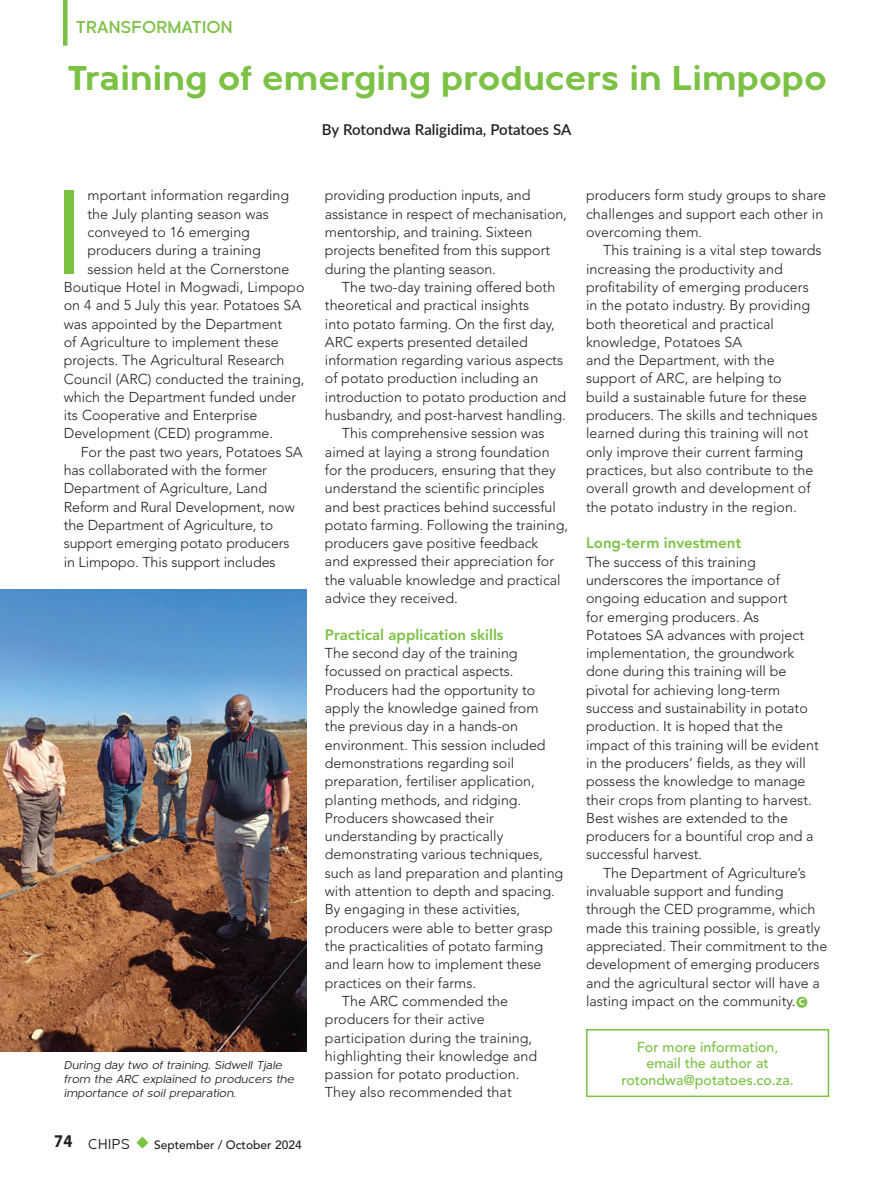
<style>
.page{position:relative;width:893px;height:1191px;background:#fff}
.page>*{position:absolute;margin:0;border:0;box-sizing:border-box;transform-origin:0 0}
.t1{font:117.6px "Avenir LT Std";color:#7bc144}
.t2{font:700 36px "Metrisch";color:#7bc144}
.t3{font:500 18px "Metrisch";letter-spacing:.005em;color:#7bc144}
.t4{font:700 18px "Myriad Pro";color:#231f20;scale:.9 1}
.t5{font:800 15px "Avenir LT Std";color:#7bc144}
.t6{font:600 15px "Lato";color:#231f20}
.t7{font:15px "Metrisch";letter-spacing:.035em;color:#231f20}
.t8{font:300 14.25px/18.3px "Avenir LT Std";color:#231f20}
.t9{font:500 14.25px/16.5px "Avenir LT Std";color:#7bc144;text-align:center}
.t10{font:italic 12px/14.4px "Metrisch";letter-spacing:.005em;color:#231f20}
.t11{font:500 12px "Avenir LT Std";color:#231f20}
.t12{font:700 9px "Balloon";color:#fff}
</style>
<div class="page">
<svg style="left:136px;top:1136px;width:12px;height:12px"></svg>
<div style="left:63px;top:0;width:5px;height:46px;background:#7bc144"></div>
<div style="left:586px;top:1029px;width:243px;height:68px;border:2px solid #7bc144"></div>
<img style="left:0;top:589px;width:307px;height:462px">
<div style="left:796px;top:996px;width:11px;height:11px;background:#7bc144;border-radius:50%"></div>
<p class="t3" style="left:76px;top:17px;width:158px">TRANSFORMATION</p>
<h2 class="t2" style="left:67px;top:58px;width:761px">Training of emerging producers in Limpopo</h2>
<p class="t6" style="left:322px;top:118px;width:251px">By Rotondwa Raligidima, Potatoes SA</p>
<h1 class="t1" style="left:53px;top:164px;width:32px">I</h1>
<p class="t8" style="left:88px;top:186px;width:203px">mportant information regarding</p>
<p class="t8" style="left:88px;top:205px;width:183px">the July planting season was</p>
<p class="t8" style="left:88px;top:223px;width:164px">conveyed to 16 emerging</p>
<p class="t8" style="left:88px;top:241px;width:175px">producers during a training</p>
<p class="t8" style="left:88px;top:260px;width:203px">session held at the Cornerstone</p>
<p class="t8" style="left:64px;top:278px;width:242px">Boutique Hotel in Mogwadi, Limpopo</p>
<p class="t8" style="left:64px;top:296px;width:239px">on 4 and 5 July this year. Potatoes SA</p>
<p class="t8" style="left:64px;top:314px;width:220px">was appointed by the Department</p>
<p class="t8" style="left:64px;top:333px;width:217px">of Agriculture to implement these</p>
<p class="t8" style="left:64px;top:351px;width:222px">projects. The Agricultural Research</p>
<p class="t8" style="left:64px;top:369px;width:242px">Council (ARC) conducted the training,</p>
<p class="t8" style="left:64px;top:388px;width:234px">which the Department funded under</p>
<p class="t8" style="left:64px;top:406px;width:195px">its Cooperative and Enterprise</p>
<p class="t8" style="left:64px;top:424px;width:211px">Development (CED) programme.</p>
<p class="t8" style="left:81px;top:443px;width:223px">For the past two years, Potatoes SA</p>
<p class="t8" style="left:64px;top:461px;width:205px">has collaborated with the former</p>
<p class="t8" style="left:64px;top:479px;width:205px">Department of Agriculture, Land</p>
<p class="t8" style="left:64px;top:497px;width:232px">Reform and Rural Development, now</p>
<p class="t8" style="left:64px;top:516px;width:211px">the Department of Agriculture, to</p>
<p class="t8" style="left:64px;top:534px;width:227px">support emerging potato producers</p>
<p class="t8" style="left:64px;top:552px;width:213px">in Limpopo. This support includes</p>
<p class="t10" style="left:64px;top:1057px;width:231px">During day two of training, Sidwell Tjale from the ARC explained to producers the importance of soil preparation.</p>
<p class="t4" style="left:54px;top:1129px;width:22px">74</p>
<p class="t7" style="left:88px;top:1135px;width:43px">CHIPS</p>
<p class="t11" style="left:154px;top:1137px;width:149px">September / October 2024</p>
<p class="t8" style="left:325px;top:186px;width:244px">providing production inputs, and assistance in respect of mechanisation, mentorship, and training. Sixteen projects benefited from this support during the planting season.</p>
<p class="t8" style="left:342px;top:278px;width:215px">The two-day training offered both</p>
<p class="t8" style="left:325px;top:296px;width:206px">theoretical and practical insights</p>
<p class="t8" style="left:325px;top:314px;width:232px">into potato farming. On the first day,</p>
<p class="t8" style="left:325px;top:333px;width:204px">ARC experts presented detailed</p>
<p class="t8" style="left:325px;top:351px;width:240px">information regarding various aspects</p>
<p class="t8" style="left:325px;top:369px;width:215px">of potato production including an</p>
<p class="t8" style="left:325px;top:388px;width:243px">introduction to potato production and</p>
<p class="t8" style="left:325px;top:406px;width:242px">husbandry, and post-harvest handling.</p>
<p class="t8" style="left:342px;top:424px;width:204px">This comprehensive session was</p>
<p class="t8" style="left:325px;top:442px;width:226px">aimed at laying a strong foundation</p>
<p class="t8" style="left:325px;top:461px;width:232px">for the producers, ensuring that they</p>
<p class="t8" style="left:325px;top:479px;width:221px">understand the scientific principles</p>
<p class="t8" style="left:325px;top:497px;width:232px">and best practices behind successful</p>
<p class="t8" style="left:325px;top:516px;width:245px">potato farming. Following the training,</p>
<p class="t8" style="left:325px;top:534px;width:215px">producers gave positive feedback</p>
<p class="t8" style="left:325px;top:552px;width:231px">and expressed their appreciation for</p>
<p class="t8" style="left:325px;top:571px;width:237px">the valuable knowledge and practical</p>
<p class="t8" style="left:325px;top:589px;width:135px">advice they received.</p>
<p class="t5" style="left:325px;top:626px;width:180px">Practical application skills</p>
<p class="t8" style="left:325px;top:644px;width:194px">The second day of the training</p>
<p class="t8" style="left:325px;top:662px;width:190px">focussed on practical aspects.</p>
<p class="t8" style="left:325px;top:680px;width:212px">Producers had the opportunity to</p>
<p class="t8" style="left:325px;top:699px;width:215px">apply the knowledge gained from</p>
<p class="t8" style="left:325px;top:717px;width:195px">the previous day in a hands-on</p>
<p class="t8" style="left:325px;top:735px;width:222px">environment. This session included</p>
<p class="t8" style="left:325px;top:754px;width:191px">demonstrations regarding soil</p>
<p class="t8" style="left:325px;top:772px;width:211px">preparation, fertiliser application,</p>
<p class="t8" style="left:325px;top:790px;width:198px">planting methods, and ridging.</p>
<p class="t8" style="left:325px;top:809px;width:170px">Producers showcased their</p>
<p class="t8" style="left:325px;top:827px;width:180px">understanding by practically</p>
<p class="t8" style="left:325px;top:845px;width:220px">demonstrating various techniques,</p>
<p class="t8" style="left:325px;top:863px;width:240px">such as land preparation and planting</p>
<p class="t8" style="left:325px;top:882px;width:231px">with attention to depth and spacing.</p>
<p class="t8" style="left:325px;top:900px;width:197px">By engaging in these activities,</p>
<p class="t8" style="left:325px;top:918px;width:229px">producers were able to better grasp</p>
<p class="t8" style="left:325px;top:937px;width:220px">the practicalities of potato farming</p>
<p class="t8" style="left:325px;top:955px;width:218px">and learn how to implement these</p>
<p class="t8" style="left:325px;top:973px;width:153px">practices on their farms.</p>
<p class="t8" style="left:342px;top:992px;width:168px">The ARC commended the</p>
<p class="t8" style="left:325px;top:1010px;width:161px">producers for their active</p>
<p class="t8" style="left:325px;top:1028px;width:209px">participation during the training,</p>
<p class="t8" style="left:325px;top:1046px;width:214px">highlighting their knowledge and</p>
<p class="t8" style="left:325px;top:1065px;width:196px">passion for potato production.</p>
<p class="t8" style="left:325px;top:1083px;width:188px">They also recommended that</p>
<p class="t8" style="left:586px;top:186px;width:241px">producers form study groups to share challenges and support each other in overcoming them.</p>
<p class="t8" style="left:586px;top:241px;width:237px;text-indent:17px">This training is a vital step towards increasing the productivity and profitability of emerging producers in the potato industry. By providing both theoretical and practical knowledge, Potatoes SA<br>and the Department, with the support of ARC, are helping to<br>build a sustainable future for these producers. The skills and techniques learned during this training will not only improve their current farming practices, but also contribute to the overall growth and development of the potato industry in the region.</p>
<p class="t5" style="left:586px;top:534px;width:157px">Long-term investment</p>
<p class="t8" style="left:586px;top:552px;width:234px">The success of this training underscores the importance of ongoing education and support<br>for emerging producers. As<br>Potatoes SA advances with project implementation, the groundwork done during this training will be pivotal for achieving long-term success and sustainability in potato production. It is hoped that the impact of this training will be evident in the producers’ fields, as they will possess the knowledge to manage their crops from planting to harvest.<br>Best wishes are extended to the producers for a bountiful crop and a successful harvest.</p>
<p class="t8" style="left:586px;top:863px;width:243px;text-indent:17px">The Department of Agriculture’s invaluable support and funding through the CED programme, which made this training possible, is greatly appreciated. Their commitment to the development of emerging producers and the agricultural sector will have a lasting impact on the community.</p>
<p class="t12" style="left:799px;top:997px;width:7px">C</p>
<p class="t9" style="left:621px;top:1038px;width:174px">For more information, email the author at rotondwa@potatoes.co.za.</p>
</div>
